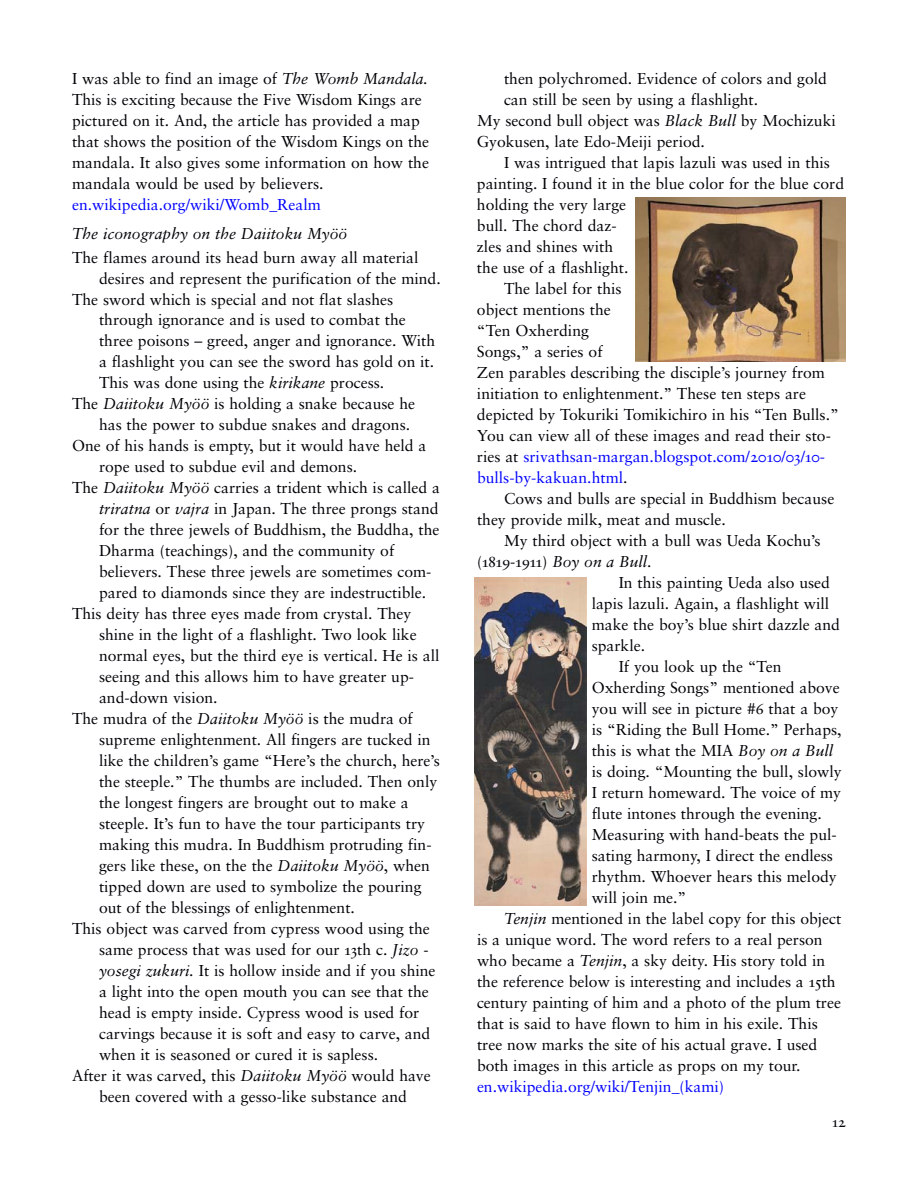
<style>
.page{position:relative;width:918px;height:1188px;background:#fff}
.page>*{position:absolute;margin:0;border:0;box-sizing:border-box;transform-origin:0 0}
.t1{font:15.75px/21px "Mia Sabon Roman";color:#000006}
.t2{font:15.75px "Mia Sabon Roman";color:#00f}
.t3{font:italic 15.75px "Mia Sabon";color:#000006}
.t4{font:15px "Mia Sabon Roman";color:#000006}
.s1{font-family:"Mia Sabon";font-style:italic}
.s2{color:#000006}
</style>
<div class="page">
<img style="left:635px;top:197px;width:211px;height:165px">
<img style="left:475px;top:578px;width:112px;height:328px">
<p class="t1" style="left:72px;top:69px;width:359px">I was able to find an image of <span class="s1">The Womb Mandala.<br></span>This is exciting because the Five Wisdom Kings are pictured on it. And, the article has provided a map that shows the position of the Wisdom Kings on the mandala. It also gives some information on how the mandala would be used by believers.</p>
<p class="t2" style="left:72px;top:198px;width:250px">en.wikipedia.org/wiki/Womb_Realm</p>
<p class="t3" style="left:72px;top:226px;width:277px">The iconography on the Daiitoku Myöö</p>
<p class="t1" style="left:72px;top:248px;width:348px">The flames around its head burn away all material</p>
<p class="t1" style="left:99px;top:269px;width:343px">desires and represent the purification of the mind.</p>
<p class="t1" style="left:72px;top:290px;width:323px">The sword which is special and not flat slashes</p>
<p class="t1" style="left:99px;top:311px;width:308px">through ignorance and is used to combat the</p>
<p class="t1" style="left:99px;top:332px;width:338px">three poisons – greed, anger and ignorance. With</p>
<p class="t1" style="left:99px;top:353px;width:337px">a flashlight you can see the sword has gold on it.</p>
<p class="t1" style="left:99px;top:374px;width:287px">This was done using the <span class="s1">kirikane</span> process.</p>
<p class="t1" style="left:72px;top:395px;width:345px">The <span class="s1">Daiitoku Myöö</span> is holding a snake because he</p>
<p class="t1" style="left:99px;top:416px;width:313px">has the power to subdue snakes and dragons.</p>
<p class="t1" style="left:72px;top:437px;width:356px">One of his hands is empty, but it would have held a</p>
<p class="t1" style="left:99px;top:458px;width:260px">rope used to subdue evil and demons.</p>
<p class="t1" style="left:72px;top:479px;width:370px">The <span class="s1">Daiitoku Myöö</span> carries a trident which is called a</p>
<p class="t1" style="left:99px;top:500px;width:341px"><span class="s1">triratna</span> or <span class="s1">vajra</span> in Japan. The three prongs stand</p>
<p class="t1" style="left:99px;top:521px;width:342px">for the three jewels of Buddhism, the Buddha, the</p>
<p class="t1" style="left:99px;top:542px;width:297px">Dharma (teachings), and the community of</p>
<p class="t1" style="left:99px;top:563px;width:334px">believers. These three jewels are sometimes com-</p>
<p class="t1" style="left:99px;top:584px;width:329px">pared to diamonds since they are indestructible.</p>
<p class="t1" style="left:72px;top:605px;width:341px">This deity has three eyes made from crystal. They</p>
<p class="t1" style="left:99px;top:626px;width:319px">shine in the light of a flashlight. Two look like</p>
<p class="t1" style="left:99px;top:647px;width:342px">normal eyes, but the third eye is vertical. He is all</p>
<p class="t1" style="left:99px;top:668px;width:317px">seeing and this allows him to have greater up-</p>
<p class="t1" style="left:99px;top:689px;width:120px">and-down vision.</p>
<p class="t1" style="left:72px;top:710px;width:342px">The mudra of the <span class="s1">Daiitoku Myöö</span> is the mudra of</p>
<p class="t1" style="left:99px;top:731px;width:333px">supreme enlightenment. All fingers are tucked in</p>
<p class="t1" style="left:99px;top:752px;width:342px">like the children’s game “Here’s the church, here’s</p>
<p class="t1" style="left:99px;top:773px;width:340px">the steeple.” The thumbs are included. Then only</p>
<p class="t1" style="left:99px;top:794px;width:311px">the longest fingers are brought out to make a</p>
<p class="t1" style="left:99px;top:815px;width:328px">steeple. It’s fun to have the tour participants try</p>
<p class="t1" style="left:99px;top:836px;width:334px">making this mudra. In Buddhism protruding fin-</p>
<p class="t1" style="left:99px;top:857px;width:332px">gers like these, on the the <span class="s1">Daiitoku Myöö</span>, when</p>
<p class="t1" style="left:99px;top:878px;width:324px">tipped down are used to symbolize the pouring</p>
<p class="t1" style="left:99px;top:899px;width:257px">out of the blessings of enlightenment.</p>
<p class="t1" style="left:72px;top:920px;width:359px">This object was carved from cypress wood using the</p>
<p class="t1" style="left:99px;top:941px;width:331px">same process that was used for our 13th c. <span class="s1">Jizo -</span></p>
<p class="t1" style="left:99px;top:962px;width:338px"><span class="s1">yosegi zukuri.</span> It is hollow inside and if you shine</p>
<p class="t1" style="left:99px;top:983px;width:331px">a light into the open mouth you can see that the</p>
<p class="t1" style="left:99px;top:1004px;width:322px">head is empty inside. Cypress wood is used for</p>
<p class="t1" style="left:99px;top:1025px;width:333px">carvings because it is soft and easy to carve, and</p>
<p class="t1" style="left:99px;top:1046px;width:281px">when it is seasoned or cured it is sapless.</p>
<p class="t1" style="left:72px;top:1067px;width:360px">After it was carved, this <span class="s1">Daiitoku Myöö</span> would have</p>
<p class="t1" style="left:99px;top:1088px;width:310px">been covered with a gesso-like substance and</p>
<p class="t1" style="left:504px;top:69px;width:324px">then polychromed. Evidence of colors and gold</p>
<p class="t1" style="left:504px;top:90px;width:256px">can still be seen by using a flashlight.</p>
<p class="t1" style="left:477px;top:111px;width:360px">My second bull object was <span class="s1">Black Bull</span> by Mochizuki</p>
<p class="t1" style="left:477px;top:132px;width:230px">Gyokusen, late Edo-Meiji period.</p>
<p class="t1" style="left:504px;top:153px;width:328px">I was intrigued that lapis lazuli was used in this</p>
<p class="t1" style="left:477px;top:174px;width:369px">painting. I found it in the blue color for the blue cord</p>
<p class="t1" style="left:477px;top:195px;width:151px">holding the very large</p>
<p class="t1" style="left:477px;top:216px;width:141px">bull. The chord daz-</p>
<p class="t1" style="left:477px;top:237px;width:138px">zles and shines with</p>
<p class="t1" style="left:477px;top:258px;width:153px">the use of a flashlight.</p>
<p class="t1" style="left:504px;top:279px;width:119px">The label for this</p>
<p class="t1" style="left:477px;top:300px;width:135px">object mentions the</p>
<p class="t1" style="left:477px;top:321px;width:113px">“Ten Oxherding</p>
<p class="t1" style="left:477px;top:342px;width:127px">Songs,” a series of</p>
<p class="t1" style="left:477px;top:363px;width:350px">Zen parables describing the disciple’s journey from</p>
<p class="t1" style="left:477px;top:384px;width:331px">initiation to enlightenment.” These ten steps are</p>
<p class="t1" style="left:477px;top:405px;width:363px">depicted by Tokuriki Tomikichiro in his “Ten Bulls.”</p>
<p class="t1" style="left:477px;top:426px;width:355px">You can view all of these images and read their sto-</p>
<p class="t2" style="left:477px;top:450px;width:350px"><span class="s2">ries at</span> srivathsan-margan.blogspot.com/2010/03/10-</p>
<p class="t2" style="left:477px;top:471px;width:152px">bulls-by-kakuan.html<span class="s2">.</span></p>
<p class="t1" style="left:504px;top:489px;width:332px">Cows and bulls are special in Buddhism because</p>
<p class="t1" style="left:477px;top:510px;width:250px">they provide milk, meat and muscle.</p>
<p class="t1" style="left:504px;top:531px;width:318px">My third object with a bull was Ueda Kochu’s</p>
<p class="t1" style="left:477px;top:552px;width:176px">(1819-1911) <span class="s1">Boy on a Bull.</span></p>
<p class="t1" style="left:619px;top:573px;width:213px">In this painting Ueda also used</p>
<p class="t1" style="left:592px;top:594px;width:239px">lapis lazuli. Again, a flashlight will</p>
<p class="t1" style="left:592px;top:615px;width:250px">make the boy’s blue shirt dazzle and</p>
<p class="t1" style="left:592px;top:636px;width:55px">sparkle.</p>
<p class="t1" style="left:619px;top:657px;width:164px">If you look up the “Ten</p>
<p class="t1" style="left:592px;top:678px;width:250px">Oxherding Songs” mentioned above</p>
<p class="t1" style="left:592px;top:699px;width:248px">you will see in picture #6 that a boy</p>
<p class="t1" style="left:592px;top:720px;width:251px">is “Riding the Bull Home.” Perhaps,</p>
<p class="t1" style="left:592px;top:741px;width:243px">this is what the MIA <span class="s1">Boy on a Bull</span></p>
<p class="t1" style="left:592px;top:762px;width:251px">is doing. “Mounting the bull, slowly</p>
<p class="t1" style="left:592px;top:783px;width:251px">I return homeward. The voice of my</p>
<p class="t1" style="left:592px;top:804px;width:232px">flute intones through the evening.</p>
<p class="t1" style="left:592px;top:825px;width:247px">Measuring with hand-beats the pul-</p>
<p class="t1" style="left:592px;top:846px;width:243px">sating harmony, I direct the endless</p>
<p class="t1" style="left:592px;top:867px;width:247px">rhythm. Whoever hears this melody</p>
<p class="t1" style="left:592px;top:888px;width:96px">will join me.”</p>
<p class="t1" style="left:504px;top:909px;width:339px"><span class="s1">Tenjin</span> mentioned in the label copy for this object</p>
<p class="t1" style="left:477px;top:930px;width:347px">is a unique word. The word refers to a real person</p>
<p class="t1" style="left:477px;top:951px;width:350px">who became a <span class="s1">Tenjin</span>, a sky deity. His story told in</p>
<p class="t1" style="left:477px;top:972px;width:360px">the reference below is interesting and includes a 15th</p>
<p class="t1" style="left:477px;top:993px;width:366px">century painting of him and a photo of the plum tree</p>
<p class="t1" style="left:477px;top:1014px;width:342px">that is said to have flown to him in his exile. This</p>
<p class="t1" style="left:477px;top:1035px;width:342px">tree now marks the site of his actual grave. I used</p>
<p class="t1" style="left:477px;top:1056px;width:325px">both images in this article as props on my tour.</p>
<p class="t2" style="left:477px;top:1080px;width:249px">en.wikipedia.org/wiki/Tenjin_(kami)</p>
<p class="t4" style="left:832px;top:1116px;width:15px">12</p>
</div>
